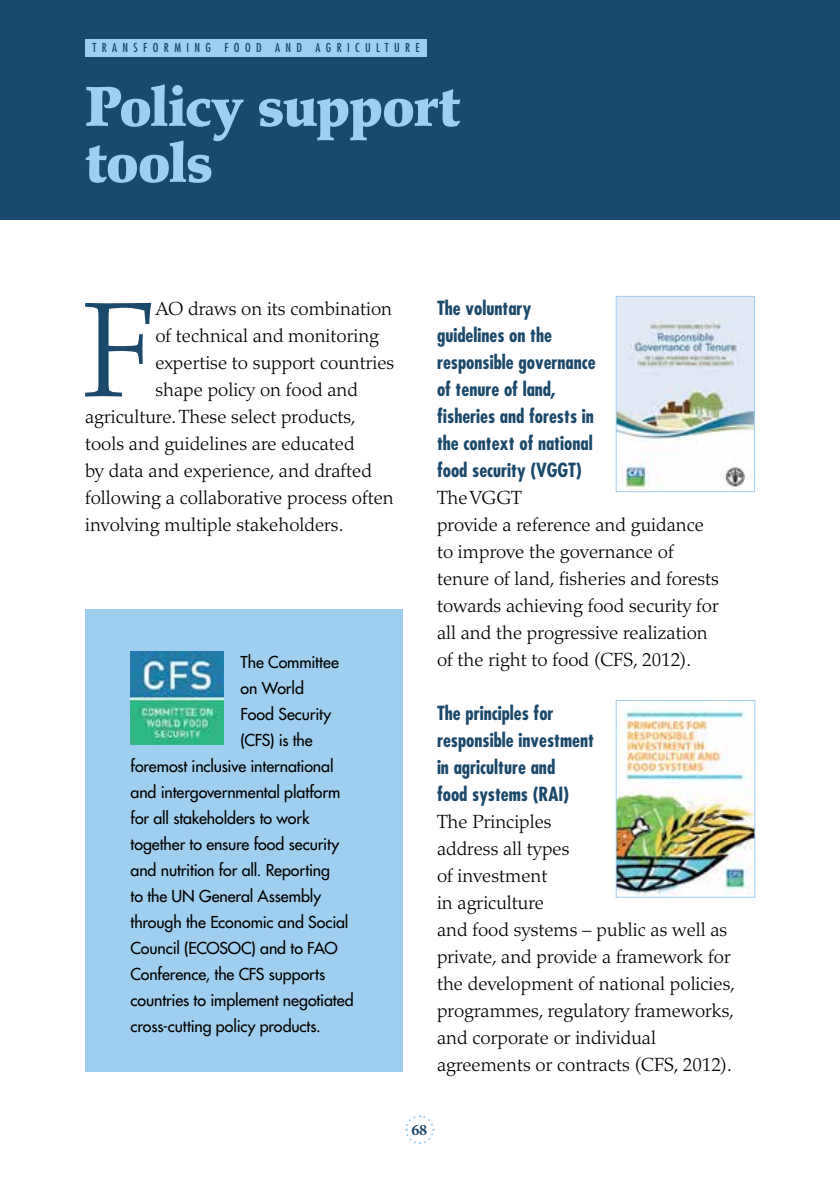
<style>
.page{position:relative;width:840px;height:1191px;background:#fff}
.page>*{position:absolute;margin:0;border:0;box-sizing:border-box;transform-origin:0 0}
.t1{font:300 134.8px "Palatino LT Std";color:#1a496b}
.t2{font:900 56px/56px "Palatino LT Std";letter-spacing:-.025em;color:#9fceef}
.t3{font:300 19px/27px "Palatino LT Std";color:#000}
.t4{font:700 condensed 19px/27px "Futura Std";color:#1a496b}
.t5{font:500 16px "Futura Std";letter-spacing:-.005em;color:#000}
.t6{font:700 16px "Minion Pro";color:#1a496b}
.t7{font:condensed 12px "Futura Std";letter-spacing:.45em;color:#1a496b}
</style>
<div class="page">
<div style="left:0;top:0;width:839px;height:220px;background:#1a496b"></div>
<div style="left:85px;top:39px;width:342px;height:18px;background:#9fceef"></div>
<svg style="left:405px;top:1115px;width:30px;height:30px"></svg>
<div style="left:85px;top:609px;width:318px;height:462px;background:#9fceef"></div>
<img style="left:617px;top:298px;width:135px;height:192px">
<div style="left:615px;top:296px;width:139px;height:196px;border:1px solid #9fceef"></div>
<img style="left:617px;top:709px;width:135px;height:186px">
<div style="left:615px;top:700px;width:139px;height:197px;border:1px solid #9fceef"></div>
<img style="left:130px;top:651px;width:93px;height:93px">
<p class="t7" style="left:92px;top:41px;width:328px">TRANSFORMING FOOD AND AGRICULTURE</p>
<h2 class="t2" style="left:85px;top:79px;width:376px">Policy support tools</h2>
<h1 class="t1" style="left:83px;top:272px;width:71px">F</h1>
<p class="t3" style="left:155px;top:295px;width:238px">AO draws on its combination</p>
<p class="t3" style="left:155px;top:322px;width:225px">of technical and monitoring</p>
<p class="t3" style="left:155px;top:349px;width:240px">expertise to support countries</p>
<p class="t3" style="left:155px;top:376px;width:204px">shape policy on food and</p>
<p class="t3" style="left:85px;top:403px;width:272px">agriculture. These select products,</p>
<p class="t3" style="left:85px;top:430px;width:271px">tools and guidelines are educated</p>
<p class="t3" style="left:85px;top:457px;width:288px">by data and experience, and drafted</p>
<p class="t3" style="left:85px;top:484px;width:310px">following a collaborative process often</p>
<p class="t3" style="left:85px;top:511px;width:260px">involving multiple stakeholders.</p>
<p class="t5" style="left:240px;top:651px;width:100px">The Committee</p>
<p class="t5" style="left:240px;top:677px;width:65px">on World</p>
<p class="t5" style="left:240px;top:703px;width:92px">Food Security</p>
<p class="t5" style="left:240px;top:729px;width:74px">(CFS) is the</p>
<p class="t5" style="left:130px;top:755px;width:204px">foremost inclusive international</p>
<p class="t5" style="left:130px;top:781px;width:211px">and intergovernmental platform</p>
<p class="t5" style="left:130px;top:807px;width:180px">for all stakeholders to work</p>
<p class="t5" style="left:130px;top:833px;width:210px">together to ensure food security</p>
<p class="t5" style="left:130px;top:859px;width:201px">and nutrition for all. Reporting</p>
<p class="t5" style="left:130px;top:885px;width:192px">to the UN General Assembly</p>
<p class="t5" style="left:130px;top:911px;width:219px">through the Economic and Social</p>
<p class="t5" style="left:130px;top:937px;width:208px">Council (ECOSOC) and to FAO</p>
<p class="t5" style="left:130px;top:963px;width:196px">Conference, the CFS supports</p>
<p class="t5" style="left:130px;top:989px;width:224px">countries to implement negotiated</p>
<p class="t5" style="left:130px;top:1015px;width:192px">cross-cutting policy products.</p>
<p class="t4" style="left:437px;top:295px;width:160px">The voluntary guidelines on the responsible governance of tenure of land, fisheries and forests in the context of national food security (VGGT)</p>
<p class="t3" style="left:437px;top:484px;width:283px">The VGGT<br>provide a reference and guidance to improve the governance of tenure of land, fisheries and forests towards achieving food security for all and the progressive realization of the right to food (CFS, 2012).</p>
<p class="t4" style="left:437px;top:700px;width:158px">The principles for responsible investment in agriculture and<br>food systems (RAI)</p>
<p class="t3" style="left:437px;top:808px;width:299px">The Principles<br>address all types<br>of investment<br>in agriculture<br>and food systems – public as well as private, and provide a framework for the development of national policies, programmes, regulatory frameworks, and corporate or individual agreements or contracts (CFS, 2012).</p>
<p class="t6" style="left:411px;top:1120px;width:17px">68</p>
</div>
